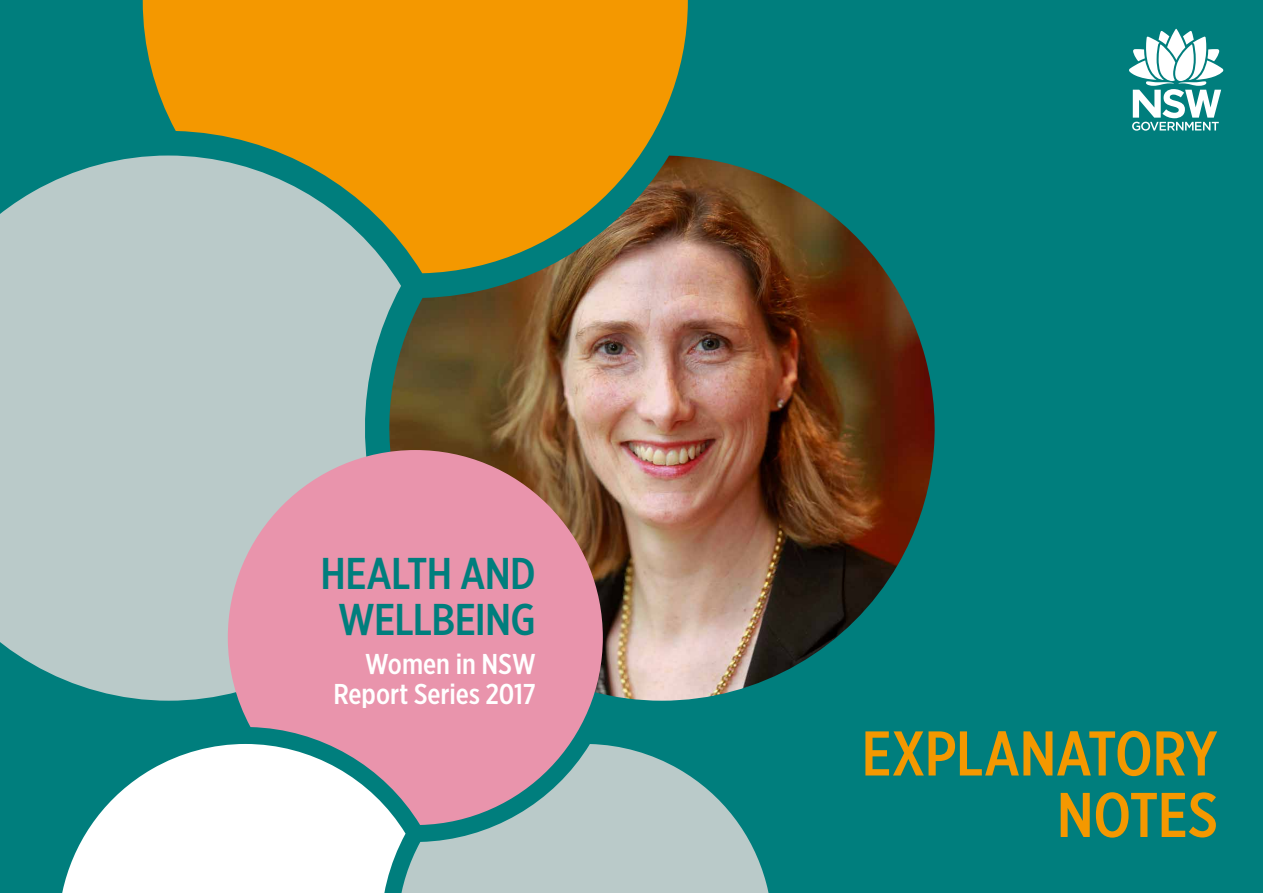
<style>
.page{position:relative;width:1263px;height:893px;background:#007e7d}
.page>*{position:absolute;margin:0;border:0;box-sizing:border-box;transform-origin:0 0}
.t1{font:500 63px/61.5px "Gotham X Narrow";letter-spacing:-.01em;color:#f49800;text-align:right;scale:1.05 1}
.t2{font:500 44.4px/46px "Gotham X Narrow";letter-spacing:-.015em;color:#007e7d;text-align:center;scale:1.05 1}
.t3{font:500 28.65px/29.7px "Gotham X Narrow";color:#fff;text-align:right;scale:1.05 1}
</style>
<div class="page">
<img style="left:401px;top:156px;width:534px;height:545px">
<svg style="left:143px;top:0;width:545px;height:273px;background:#d49111"></svg>
<svg style="left:0;top:156px;width:401px;height:545px;background:#abc1bd"></svg>
<svg style="left:406px;top:744px;width:363px;height:149px;fill:#bacac9"></svg>
<svg style="left:228px;top:450px;width:375px;height:375px;background:#d393a4"></svg>
<svg style="left:62px;top:744px;width:344px;height:149px;fill:#fff"></svg>
<svg style="left:1129px;top:29px;width:94px;height:102px"></svg>
<h2 class="t2" style="left:321px;top:550px;width:206px">HEALTH AND<br>WELLBEING</h2>
<p class="t3" style="left:333px;top:649px;width:194px">Women in NSW<br>Report Series 2017</p>
<h1 class="t1" style="left:861px;top:722px;width:341px">EXPLANATORY<br>NOTES</h1>
</div>
